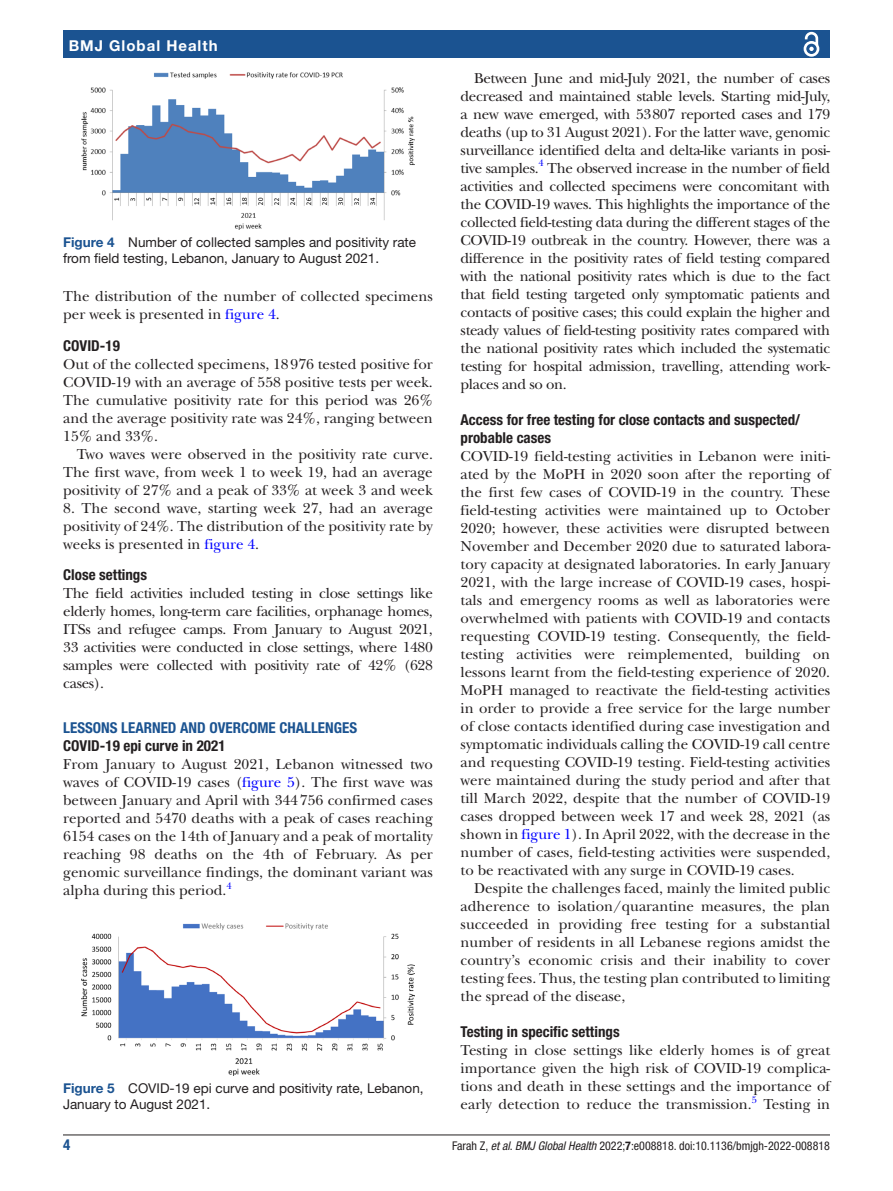
<style>
.page{position:relative;width:893px;height:1191px;background:#fff}
.page>*{position:absolute;margin:0;border:0;box-sizing:border-box;transform-origin:0 0}
.t1{font:15px/18px "New Baskerville";color:#231f20;text-align:justify}
.t2{font:700 condensed 15px/18px "Helvetica Neue LT Std";color:#231f20}
.t3{font:700 condensed 15px "Helvetica Neue LT Std";color:#1b5391}
.t4{font:700 15px "Helvetica Neue LT Std";letter-spacing:.065em;color:#fff}
.t5{font:13.5px/16.2px "Helvetica Neue LT Std";color:#231f20}
.t6{font:condensed 12px "Helvetica Neue LT Std";color:#231f20}
.t7{font:9.9px "New Baskerville";color:#00f}
.s1{font-weight:700;color:#1b5391}
.s2{color:#00f}
.s3{font-style:italic}
.s4{font-weight:700}
</style>
<div class="page">
<hr style="left:63px;top:1134px;width:767px;height:1px;background:#231f20">
<div style="left:63px;top:31px;width:767px;height:27px;background:#1b5391"></div>
<svg style="left:803px;top:31px;width:17px;height:26px"></svg>
<img style="left:81px;top:73px;width:333px;height:156px">
<img style="left:81px;top:923px;width:333px;height:152px">
<p class="t4" style="left:69px;top:36px;width:150px">BMJ Global Health</p>
<p class="t5" style="left:63px;top:234px;width:355px"><span class="s1">Figure 4</span> Number of collected samples and positivity rate from field testing, Lebanon, January to August 2021.</p>
<p class="t1" style="left:63px;top:287px;width:371px">The distribution of the number of collected specimens per week is presented in <span class="s2">figure 4</span>.</p>
<p class="t2" style="left:63px;top:336px;width:58px">COVID-19</p>
<p class="t1" style="left:63px;top:355px;width:371px">Out of the collected specimens, 18976 tested positive for COVID-19 with an average of 558 positive tests per week.<br>The cumulative positivity rate for this period was 26% and the average positivity rate was 24%, ranging between 15% and 33%.</p>
<p class="t1" style="left:63px;top:445px;width:371px;text-indent:14px">Two waves were observed in the positivity rate curve.<br>The first wave, from week 1 to week 19, had an average positivity of 27% and a peak of 33% at week 3 and week</p>
<p class="t1" style="left:63px;top:499px;width:371px">8. The second wave, starting week 27, had an average positivity of 24%. The distribution of the positivity rate by weeks is presented in <span class="s2">figure 4</span>.</p>
<p class="t2" style="left:63px;top:566px;width:85px">Close settings</p>
<p class="t1" style="left:63px;top:584px;width:371px">The field activities included testing in close settings like elderly homes, long-term care facilities, orphanage homes, ITSs and refugee camps. From January to August 2021, 33 activities were conducted in close settings, where 1480 samples were collected with positivity rate of 42% (628 cases).</p>
<p class="t3" style="left:63px;top:719px;width:295px">LESSONS LEARNED AND OVERCOME CHALLENGES</p>
<p class="t2" style="left:63px;top:737px;width:164px">COVID-19 epi curve in 2021</p>
<p class="t1" style="left:63px;top:755px;width:371px">From January to August 2021, Lebanon witnessed two waves of COVID-19 cases (<span class="s2">figure 5</span>). The first wave was between January and April with 344756 confirmed cases reported and 5470 deaths with a peak of cases reaching 6154 cases on the 14th of January and a peak of mortality reaching 98 deaths on the 4th of February. As per genomic surveillance findings, the dominant variant was alpha during this period.</p>
<p class="t7" style="left:226px;top:879px;width:7px">4</p>
<p class="t5" style="left:63px;top:1080px;width:362px"><span class="s1">Figure 5</span> COVID-19 epi curve and positivity rate, Lebanon,<br>January to August 2021.</p>
<p class="t1" style="left:461px;top:69px;width:371px;text-indent:14px">Between June and mid-July 2021, the number of cases decreased and maintained stable levels. Starting mid-July, a new wave emerged, with 53807 reported cases and 179 deaths (up to 31 August 2021). For the latter wave, genomic surveillance identified delta and delta-like variants in posi&shy;tive samples.</p>
<p class="t7" style="left:538px;top:157px;width:7px">4</p>
<p class="t1" style="left:461px;top:159px;width:371px;text-indent:87px">The observed increase in the number of field activities and collected specimens were concomitant with the COVID-19 waves. This highlights the importance of the collected field-testing data during the different stages of the COVID-19 outbreak in the country. However, there was a difference in the positivity rates of field testing compared with the national positivity rates which is due to the fact that field testing targeted only symptomatic patients and contacts of positive cases; this could explain the higher and steady values of field-testing positivity rates compared with the national positivity rates which included the systematic testing for hospital admission, travelling, attending work&shy;places and so on.</p>
<p class="t2" style="left:461px;top:410px;width:341px">Access for free testing for close contacts and suspected/ probable cases</p>
<p class="t1" style="left:461px;top:447px;width:371px">COVID-19 field-testing activities in Lebanon were initi&shy;ated by the MoPH in 2020 soon after the reporting of the first few cases of COVID-19 in the country. These field-testing activities were maintained up to October 2020; however, these activities were disrupted between November and December 2020 due to saturated labora&shy;tory capacity at designated laboratories. In early January 2021, with the large increase of COVID-19 cases, hospi&shy;tals and emergency rooms as well as laboratories were overwhelmed with patients with COVID-19 and contacts requesting COVID-19 testing. Consequently, the field&shy;testing activities were reimplemented, building on lessons learnt from the field-testing experience of 2020.<br>MoPH managed to reactivate the field-testing activities in order to provide a free service for the large number of close contacts identified during case investigation and symptomatic individuals calling the COVID-19 call centre and requesting COVID-19 testing. Field-testing activities were maintained during the study period and after that till March 2022, despite that the number of COVID-19 cases dropped between week 17 and week 28, 2021 (as shown in <span class="s2">figure 1</span>). In April 2022, with the decrease in the number of cases, field-testing activities were suspended, to be reactivated with any surge in COVID-19 cases.</p>
<p class="t1" style="left:461px;top:879px;width:371px;text-indent:14px">Despite the challenges faced, mainly the limited public adherence to isolation/quarantine measures, the plan succeeded in providing free testing for a substantial number of residents in all Lebanese regions amidst the country’s economic crisis and their inability to cover testing fees. Thus, the testing plan contributed to limiting the spread of the disease,</p>
<p class="t2" style="left:461px;top:1022px;width:161px">Testing in specific settings</p>
<p class="t1" style="left:461px;top:1041px;width:371px">Testing in close settings like elderly homes is of great importance given the high risk of COVID-19 complica&shy;tions and death in these settings and the importance of early detection to reduce the transmission.</p>
<p class="t7" style="left:752px;top:1093px;width:7px">5</p>
<p class="t1" style="left:763px;top:1095px;width:68px">Testing in</p>
<p class="t3" style="left:63px;top:1135px;width:9px">4</p>
<p class="t6" style="left:452px;top:1138px;width:379px">Farah Z, <span class="s3">et al</span>. <span class="s3">BMJ Global Health</span> 2022;<span class="s4">7</span>:e008818. doi:10.1136/bmjgh-2022-008818</p>
</div>
